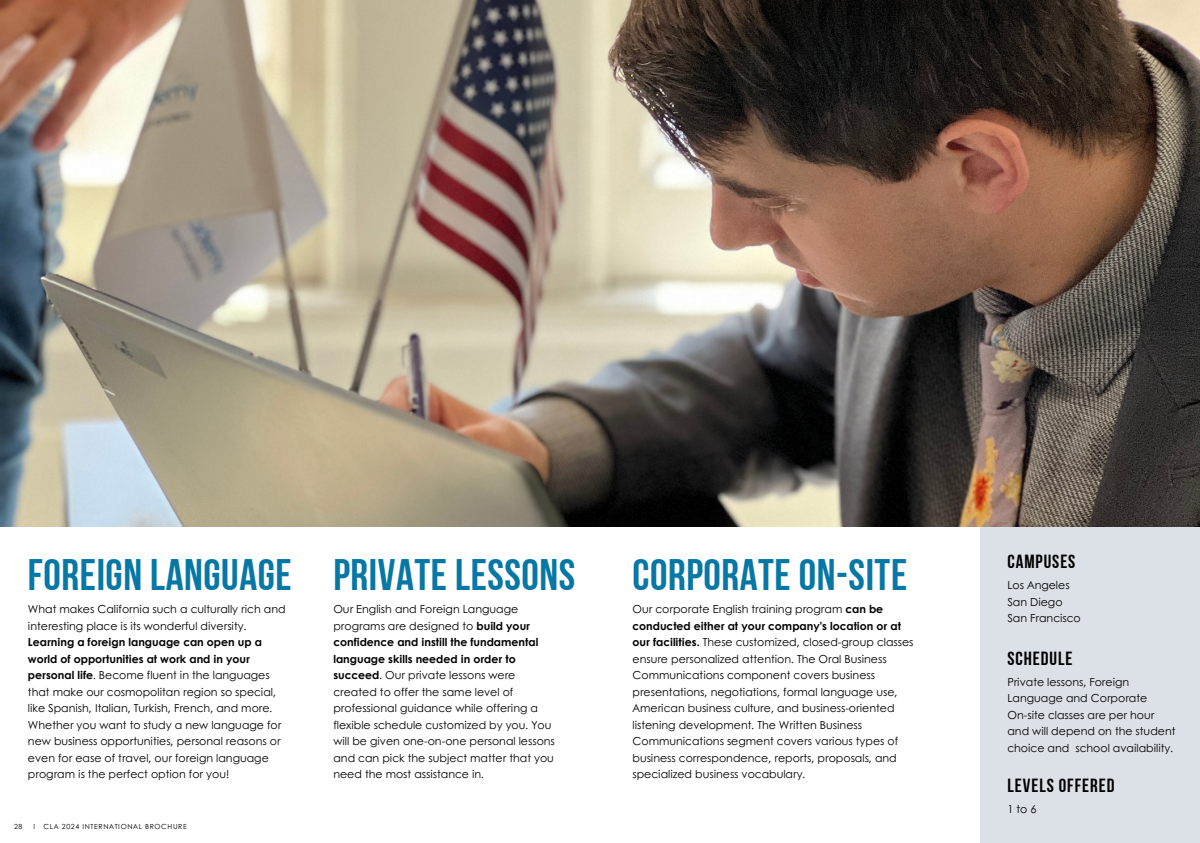
<style>
.page{position:relative;width:1200px;height:843px;background:#fff}
.page>*{position:absolute;margin:0;border:0;box-sizing:border-box;transform-origin:0 0}
.t1{font:44px "Bebas Neue Cyrillic";letter-spacing:.015em;color:#0777a5}
.t2{font:19px "Bebas Neue Cyrillic";letter-spacing:.05em;color:#000}
.t3{font:11px/16.5px "Century Gothic";color:#000}
.t4{font:7px "Century Gothic";letter-spacing:.09em;color:#000}
.s1{font-weight:700}
</style>
<div class="page">
<img style="left:0;top:0;width:1199px;height:526px">
<div style="left:979px;top:526px;width:220px;height:316px;background:#dce1e7"></div>
<p class="t1" style="left:28px;top:556px;width:265px">FOREIGN LANGUAGE</p>
<p class="t3" style="left:28px;top:600px;width:259px">What makes California such a culturally rich and interesting place is its wonderful diversity.<br><span class="s1">Learning a foreign language can open up a world of opportunities at work and in your personal life</span>. Become fluent in the languages that make our cosmopolitan region so special, like Spanish, Italian, Turkish, French, and more.<br>Whether you want to study a new language for new business opportunities, personal reasons or even for ease of travel, our foreign language program is the perfect option for you!</p>
<p class="t4" style="left:14px;top:820px;width:10px">28</p>
<p class="t4" style="left:33px;top:820px;width:155px">I CLA 2024 INTERNATIONAL BROCHURE</p>
<p class="t1" style="left:333px;top:556px;width:243px">PRIVATE LESSONS</p>
<p class="t3" style="left:333px;top:600px;width:223px">Our English and Foreign Language programs are designed to <span class="s1">build your confidence and instill the fundamental language skills needed in order to succeed</span>. Our private lessons were created to offer the same level of professional guidance while offering a flexible schedule customized by you. You will be given one-on-one personal lessons and can pick the subject matter that you need the most assistance in.</p>
<p class="t1" style="left:632px;top:556px;width:276px">CORPORATE ON-SITE</p>
<p class="t3" style="left:632px;top:600px;width:282px">Our corporate English training program <span class="s1">can be conducted either at your company's location or at our facilities.</span> These customized, closed-group classes ensure personalized attention. The Oral Business Communications component covers business presentations, negotiations, formal language use, American business culture, and business-oriented listening development. The Written Business Communications segment covers various types of business correspondence, reports, proposals, and specialized business vocabulary.</p>
<p class="t2" style="left:1007px;top:554px;width:69px">CAMPUSES</p>
<p class="t3" style="left:1007px;top:576px;width:64px">Los Angeles</p>
<p class="t3" style="left:1007px;top:592px;width:57px">San Diego</p>
<p class="t3" style="left:1007px;top:609px;width:75px">San Francisco</p>
<p class="t2" style="left:1007px;top:650px;width:66px">SCHEDULE</p>
<p class="t3" style="left:1007px;top:672px;width:141px">Private lessons, Foreign<br>Language and Corporate</p>
<p class="t3" style="left:1007px;top:705px;width:169px">On-site classes are per hour and will depend on the student choice and school availability.</p>
<p class="t2" style="left:1007px;top:777px;width:108px">LEVELS OFFERED</p>
<p class="t3" style="left:1007px;top:800px;width:31px">1to6</p>
</div>
